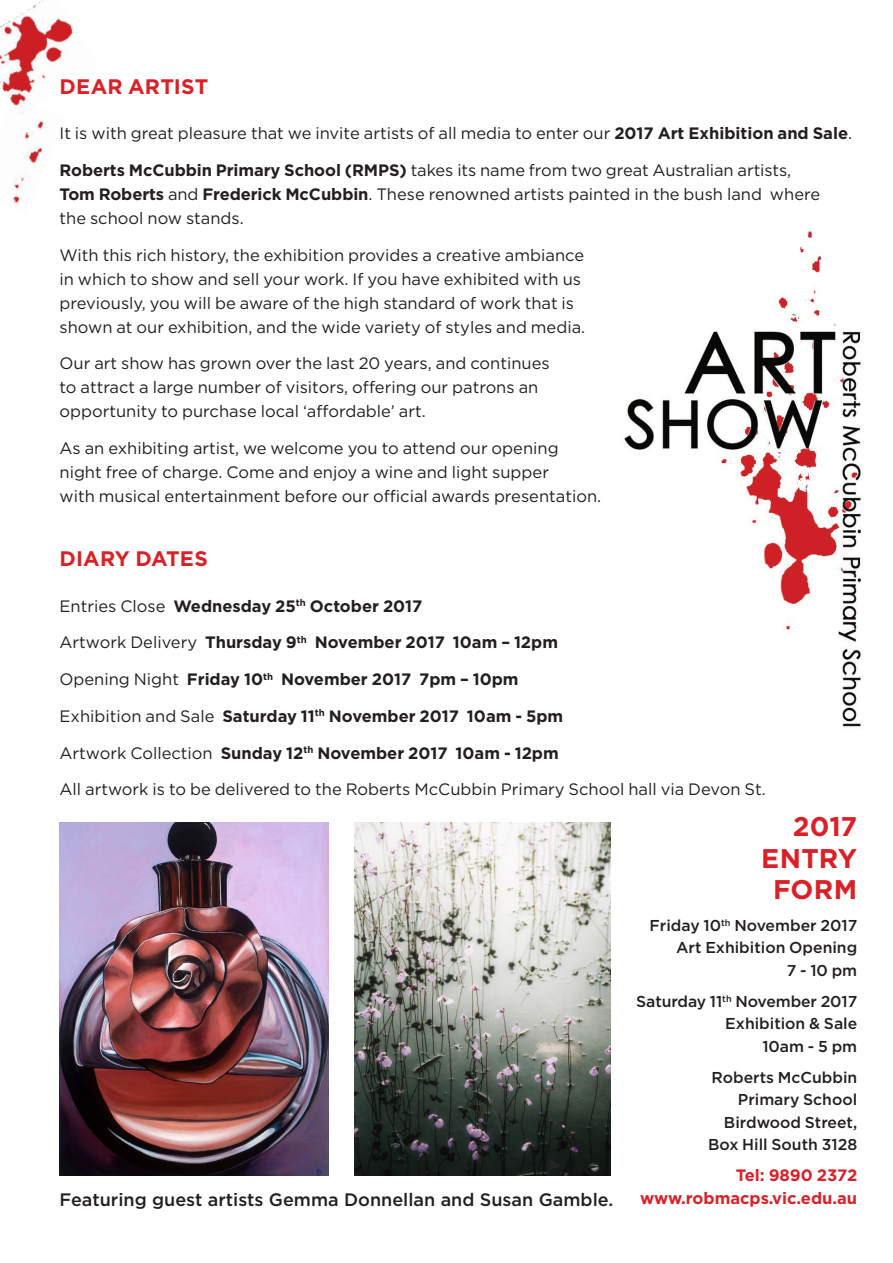
<style>
.page{position:relative;width:893px;height:1263px;background:#fff}
.page>*{position:absolute;margin:0;border:0;box-sizing:border-box;transform-origin:0 0}
.Head{font:700 27px/31.5px "Gotham HTF";color:#da2128;text-align:right}
.Head-2{font:700 21px "Gotham HTF";letter-spacing:.01em;color:#da2128}
.t1{font:500 18px "Gotham HTF";color:#231f20}
.Text{font:16.5px/24px "Gotham HTF";color:#231f20}
.Text-2{font:700 16.5px "Gotham HTF";color:#231f20}
.t2{font:700 16.5px "Gotham HTF";color:#da2128}
.t3{font:500 15.75px/22.5px "Gotham HTF";color:#231f20;text-align:right}
.s1{font-weight:700}
.s2{font-weight:400}
</style>
<div class="page">
<img style="left:624px;top:231px;width:239px;height:496px">
<img style="left:60px;top:823px;width:269px;height:353px">
<img style="left:354px;top:823px;width:256px;height:353px">
<img style="left:0;top:0;width:74px;height:97px">
<img style="left:9px;top:97px;width:36px;height:107px">
<p class="Head-2" style="left:60px;top:74px;width:150px">DEAR ARTIST</p>
<p class="Text" style="left:60px;top:121px;width:794px">It is with great pleasure that we invite artists of all media to enter our <span class="s1">2017 Art Exhibition and Sale</span>.</p>
<p class="Text" style="left:60px;top:158px;width:762px"><span class="s1">Roberts McCubbin Primary School (RMPS)</span> takes its name from two great Australian artists,<br><span class="s1">Tom Roberts</span> and <span class="s1">Frederick McCubbin</span>. These renowned artists painted in the bush land where the school now stands.</p>
<p class="Text" style="left:60px;top:243px;width:527px">With this rich history, the exhibition provides a creative ambiance in which to show and sell your work. If you have exhibited with us previously, you will be aware of the high standard of work that is shown at our exhibition, and the wide variety of styles and media.</p>
<p class="Text" style="left:60px;top:351px;width:492px">Our art show has grown over the last 20 years, and continues to attract a large number of visitors, offering our patrons an opportunity to purchase local ‘affordable’ art.</p>
<p class="Text" style="left:60px;top:436px;width:543px">As an exhibiting artist, we welcome you to attend our opening night free of charge. Come and enjoy a wine and light supper<br>with musical entertainment before our official awards presentation.</p>
<p class="Head-2" style="left:60px;top:547px;width:150px">DIARY DATES</p>
<p class="Text-2" style="left:60px;top:596px;width:364px"><span class="s2">Entries Close</span> Wednesday 25<sup>th</sup> October 2017</p>
<p class="Text-2" style="left:60px;top:633px;width:500px"><span class="s2">Artwork Delivery</span> Thursday 9<sup>th</sup> November 2017 10am – 12pm</p>
<p class="Text-2" style="left:60px;top:670px;width:461px"><span class="s2">Opening Night</span> Friday 10<sup>th</sup> November 2017 7pm – 10pm</p>
<p class="Text-2" style="left:60px;top:706px;width:505px"><span class="s2">Exhibition and Sale</span> Saturday 11<sup>th</sup> November 2017 10am - 5pm</p>
<p class="Text-2" style="left:60px;top:743px;width:501px"><span class="s2">Artwork Collection</span> Sunday 12<sup>th</sup> November 2017 10am - 12pm</p>
<p class="Text" style="left:60px;top:777px;width:708px">All artwork is to be delivered to the Roberts McCubbin Primary School hall via Devon St.</p>
<p class="Head" style="left:761px;top:810px;width:98px">2017<br>ENTRY<br>FORM</p>
<p class="t3" style="left:649px;top:914px;width:209px">Friday 10<sup>th</sup> November 2017<br>Art Exhibition Opening<br>7 - 10 pm</p>
<p class="t3" style="left:636px;top:990px;width:222px">Saturday 11<sup>th</sup> November 2017<br>Exhibition &amp; Sale<br>10am - 5 pm</p>
<p class="t3" style="left:708px;top:1066px;width:151px">Roberts McCubbin<br>Primary School<br>Birdwood Street,<br>Box Hill South 3128</p>
<p class="t2" style="left:736px;top:1166px;width:123px">Tel: 9890 2372</p>
<p class="t1" style="left:60px;top:1189px;width:555px">Featuring guest artists Gemma Donnellan and Susan Gamble.</p>
<p class="t2" style="left:640px;top:1188px;width:219px">www.robmacps.vic.edu.au</p>
</div>
